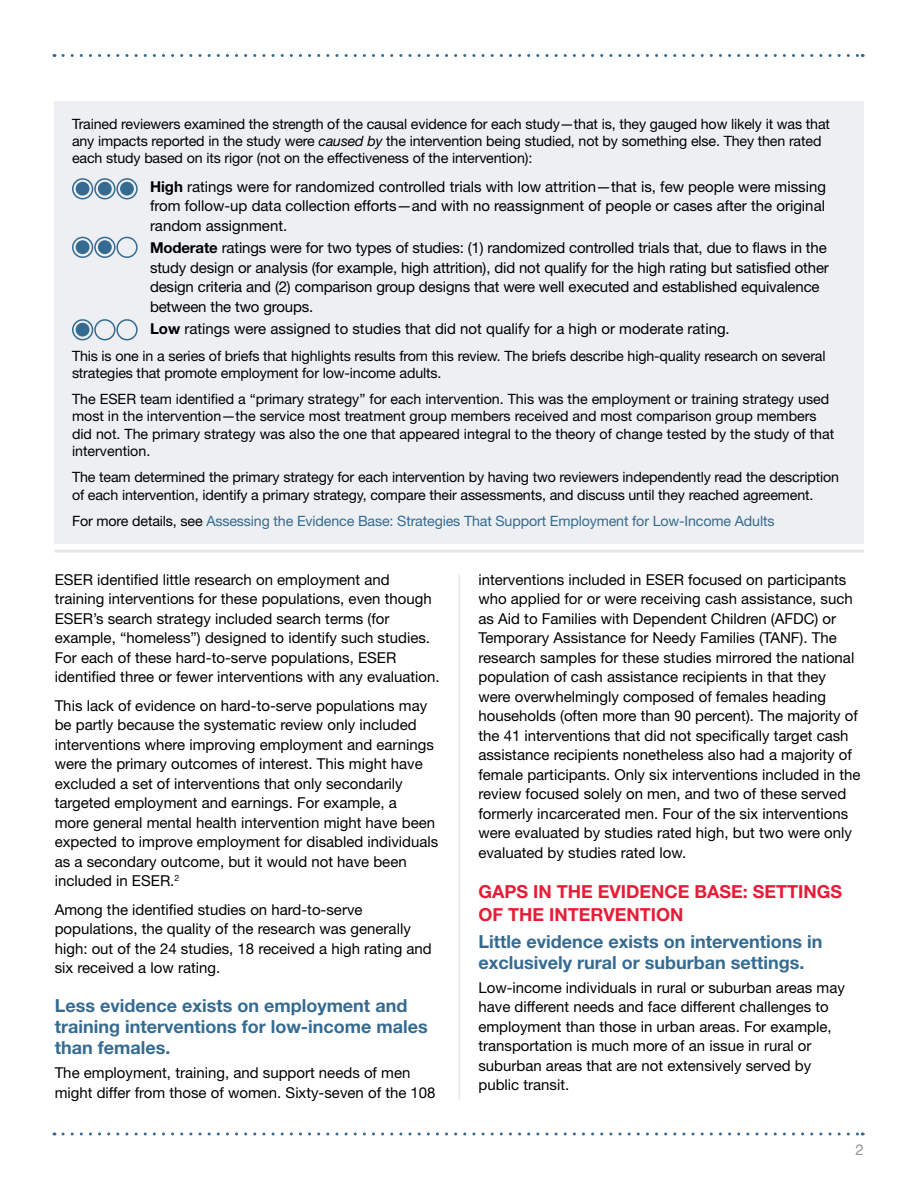
<style>
.page{position:relative;width:918px;height:1188px;background:#fff}
.page>*{position:absolute;margin:0;border:0;box-sizing:border-box;transform-origin:0 0}
.t1{font:700 18px/21px "Helvetica Neue LT Std";color:#356b91}
.t2{font:700 18px/22.5px "Helvetica Neue LT Std";color:#e61d36}
.t3{font:15px/19.5px "Helvetica Neue LT Std";color:#000}
.t4{font:15px "Helvetica Neue LT Std";color:#939598}
.t5{font:14.25px/17.2px "Helvetica Neue LT Std";letter-spacing:-.01em;color:#000}
.t6{font:14.25px "Helvetica Neue LT Std";letter-spacing:-.01em;color:#356b91}
.s1{font-style:italic}
.s2{font-weight:700}
.s3{color:#000}
</style>
<div class="page">
<svg style="left:63px;top:1132px;width:800px;height:4px"></svg>
<svg style="left:63px;top:54px;width:800px;height:3px"></svg>
<hr style="left:55px;top:550px;width:809px;height:3px;background:#e6e7e8">
<div style="left:54px;top:101px;width:810px;height:443px;background:#edeff2"></div>
<div style="left:72px;top:178px;width:21px;height:21px;border:2px solid #356b91;border-radius:50%"></div>
<div style="left:76px;top:182px;width:13px;height:14px;background:#356b91;border-radius:50%"></div>
<div style="left:94px;top:178px;width:22px;height:21px;border:2px solid #356b91;border-radius:50%"></div>
<div style="left:98px;top:182px;width:14px;height:14px;background:#356b91;border-radius:50%"></div>
<div style="left:116px;top:178px;width:22px;height:21px;border:2px solid #356b91;border-radius:50%"></div>
<div style="left:120px;top:182px;width:14px;height:14px;background:#356b91;border-radius:50%"></div>
<div style="left:72px;top:237px;width:21px;height:21px;border:2px solid #356b91;border-radius:50%"></div>
<div style="left:76px;top:240px;width:13px;height:14px;background:#356b91;border-radius:50%"></div>
<div style="left:94px;top:237px;width:22px;height:21px;border:2px solid #356b91;border-radius:50%"></div>
<div style="left:98px;top:240px;width:14px;height:14px;background:#356b91;border-radius:50%"></div>
<div style="left:116px;top:237px;width:22px;height:21px;border:2px solid #356b91;border-radius:50%"></div>
<div style="left:72px;top:319px;width:21px;height:21px;border:2px solid #356b91;border-radius:50%"></div>
<div style="left:76px;top:323px;width:13px;height:14px;background:#356b91;border-radius:50%"></div>
<div style="left:94px;top:319px;width:22px;height:21px;border:2px solid #356b91;border-radius:50%"></div>
<div style="left:116px;top:319px;width:22px;height:21px;border:2px solid #356b91;border-radius:50%"></div>
<hr style="left:459px;top:574px;width:1px;height:526px;background:#e6e7e8">
<p class="t5" style="left:72px;top:115px;width:760px">Trained reviewers examined the strength of the causal evidence for each study—that is, they gauged how likely it was that any impacts reported in the study were <span class="s1">caused by</span> the intervention being studied, not by something else. They then rated each study based on its rigor (not on the effectiveness of the intervention):</p>
<p class="t3" style="left:150px;top:177px;width:678px;text-align:justify"><span class="s2">High</span> ratings were for randomized controlled trials with low attrition—that is, few people were missing from follow-up data collection efforts—and with no reassignment of people or cases after the original random assignment.</p>
<p class="t3" style="left:150px;top:238px;width:680px"><span class="s2">Moderate</span> ratings were for two types of studies: (1) randomized controlled trials that, due to flaws in the study design or analysis (for example, high attrition), did not qualify for the high rating but satisfied other design criteria and (2) comparison group designs that were well executed and established equivalence between the two groups.</p>
<p class="t3" style="left:150px;top:319px;width:581px"><span class="s2">Low</span> ratings were assigned to studies that did not qualify for a high or moderate rating.</p>
<p class="t5" style="left:72px;top:347px;width:755px">This is one in a series of briefs that highlights results from this review. The briefs describe high-quality research on several strategies that promote employment for low-income adults.</p>
<p class="t5" style="left:72px;top:390px;width:764px">The ESER team identified a “primary strategy” for each intervention. This was the employment or training strategy used most in the intervention—the service most treatment group members received and most comparison group members did not. The primary strategy was also the one that appeared integral to the theory of change tested by the study of that intervention.</p>
<p class="t5" style="left:72px;top:468px;width:769px">The team determined the primary strategy for each intervention by having two reviewers independently read the description of each intervention, identify a primary strategy, compare their assessments, and discuss until they reached agreement.</p>
<p class="t6" style="left:72px;top:512px;width:704px"><span class="s3">For more details, see</span> Assessing the Evidence Base: Strategies That Support Employment for Low-Income Adults</p>
<p class="t3" style="left:55px;top:570px;width:387px">ESER identified little research on employment and training interventions for these populations, even though ESER’s search strategy included search terms (for example, “homeless”) designed to identify such studies.<br>For each of these hard-to-serve populations, ESER identified three or fewer interventions with any evaluation.</p>
<p class="t3" style="left:55px;top:696px;width:385px">This lack of evidence on hard-to-serve populations may be partly because the systematic review only included interventions where improving employment and earnings were the primary outcomes of interest. This might have excluded a set of interventions that only secondarily targeted employment and earnings. For example, a<br>more general mental health intervention might have been expected to improve employment for disabled individuals as a secondary outcome, but it would not have been included in ESER.<sup>2</sup></p>
<p class="t3" style="left:55px;top:900px;width:379px">Among the identified studies on hard-to-serve populations, the quality of the research was generally high: out of the 24 studies, 18 received a high rating and six received a low rating.</p>
<h3 class="t1" style="left:55px;top:995px;width:375px">Less evidence exists on employment and training interventions for low-income males than females.</h3>
<p class="t3" style="left:55px;top:1063px;width:382px">The employment, training, and support needs of men might differ from those of women. Sixty-seven of the 108</p>
<p class="t3" style="left:478px;top:570px;width:384px">interventions included in ESER focused on participants who applied for or were receiving cash assistance, such as Aid to Families with Dependent Children (AFDC) or Temporary Assistance for Needy Families (TANF). The research samples for these studies mirrored the national population of cash assistance recipients in that they were overwhelmingly composed of females heading households (often more than 90 percent). The majority of the 41 interventions that did not specifically target cash assistance recipients nonetheless also had a majority of female participants. Only six interventions included in the review focused solely on men, and two of these served formerly incarcerated men. Four of the six interventions were evaluated by studies rated high, but two were only evaluated by studies rated low.</p>
<h2 class="t2" style="left:478px;top:880px;width:365px">GAPS IN THE EVIDENCE BASE: SETTINGS<br>OF THE INTERVENTION</h2>
<h3 class="t1" style="left:478px;top:931px;width:345px">Little evidence exists on interventions in exclusively rural or suburban settings.</h3>
<p class="t3" style="left:478px;top:978px;width:368px">Low-income individuals in rural or suburban areas may have different needs and face different challenges to employment than those in urban areas. For example, transportation is much more of an issue in rural or suburban areas that are not extensively served by public transit.</p>
<p class="t4" style="left:856px;top:1141px;width:10px">2</p>
</div>
